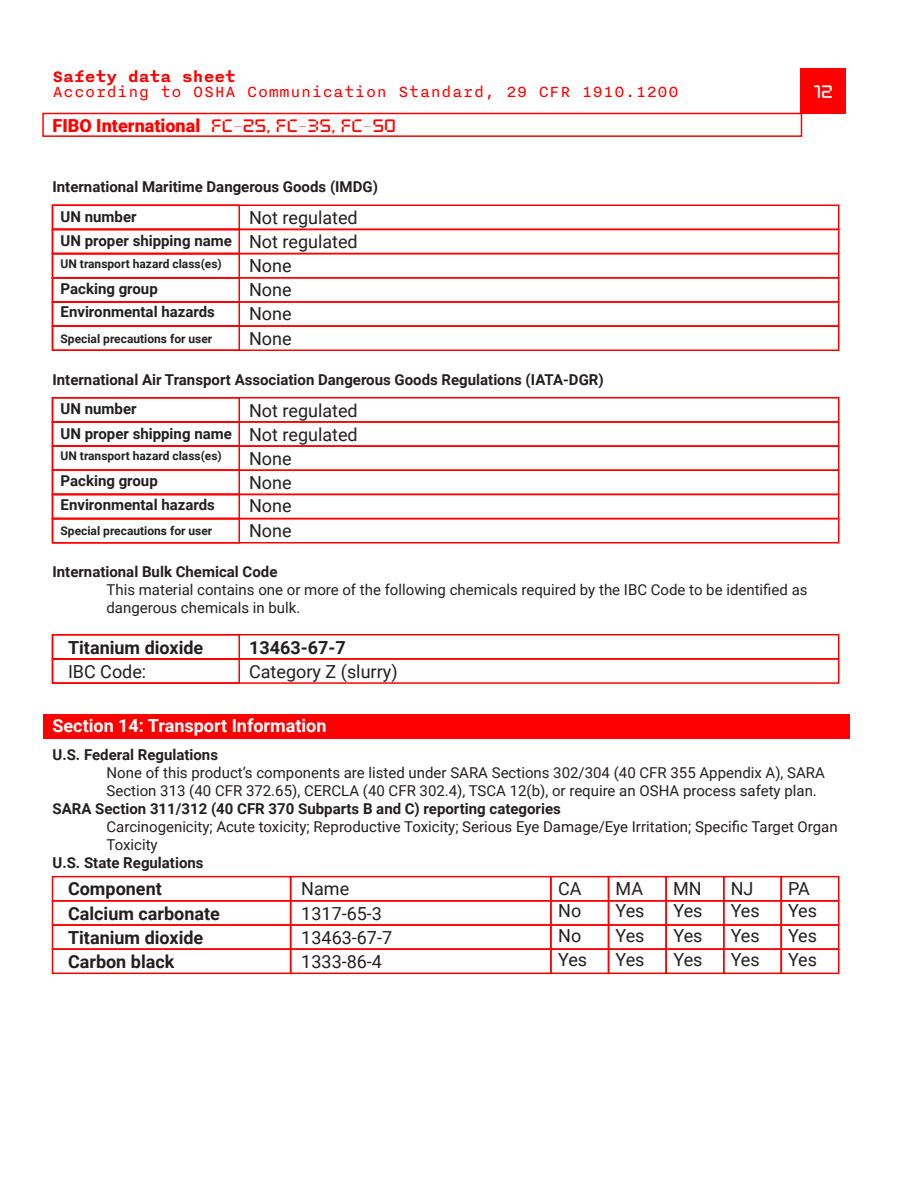
<style>
.page{position:relative;width:918px;height:1188px;background:#fff}
.page>*{position:absolute;margin:0;border:0;box-sizing:border-box;transform-origin:0 0}
.t1{font:18px "Roboto";color:#231f20}
.t2{font:700 18px "Roboto";color:#231f20}
.t3{font:18px "Nitti";color:#f00}
.t4{font:900 18px "Roboto";color:#f00}
.t5{font:700 18px "Roboto";color:#fff}
.t6{font:700 18px "Nitti";color:#f00}
.t7{font:18px "NEOPIXEL";color:#fff}
.t8{font:15px "Roboto";color:#231f20}
.t9{font:700 15px "Roboto";color:#231f20}
.t10{font:700 12px "Roboto";color:#231f20}
.s1{font-family:"NEOPIXEL";font-weight:400}
</style>
<div class="page">
<div style="left:800px;top:68px;width:46px;height:45px;background:#f00"></div>
<div style="left:42px;top:113px;width:760px;height:24px;border:2px solid #f00"></div>
<div style="left:52px;top:205px;width:787px;height:25px;border:2px solid #f00"></div>
<div style="left:52px;top:397px;width:787px;height:26px;border:2px solid #f00"></div>
<div style="left:52px;top:634px;width:787px;height:26px;border:2px solid #f00"></div>
<div style="left:52px;top:229px;width:787px;height:25px;border:2px solid #f00"></div>
<div style="left:52px;top:421px;width:787px;height:26px;border:2px solid #f00"></div>
<div style="left:52px;top:325px;width:787px;height:26px;border:2px solid #f00"></div>
<div style="left:52px;top:518px;width:787px;height:26px;border:2px solid #f00"></div>
<div style="left:52px;top:658px;width:787px;height:26px;border:2px solid #f00"></div>
<div style="left:52px;top:277px;width:787px;height:26px;border:2px solid #f00"></div>
<div style="left:52px;top:470px;width:787px;height:25px;border:2px solid #f00"></div>
<div style="left:52px;top:205px;width:188px;height:25px;border:2px solid #f00"></div>
<div style="left:52px;top:397px;width:188px;height:26px;border:2px solid #f00"></div>
<div style="left:52px;top:634px;width:188px;height:26px;border:2px solid #f00"></div>
<div style="left:52px;top:253px;width:188px;height:26px;border:2px solid #f00"></div>
<div style="left:52px;top:445px;width:188px;height:26px;border:2px solid #f00"></div>
<div style="left:52px;top:229px;width:188px;height:25px;border:2px solid #f00"></div>
<div style="left:52px;top:421px;width:188px;height:26px;border:2px solid #f00"></div>
<div style="left:52px;top:325px;width:188px;height:26px;border:2px solid #f00"></div>
<div style="left:52px;top:518px;width:188px;height:26px;border:2px solid #f00"></div>
<div style="left:52px;top:658px;width:188px;height:26px;border:2px solid #f00"></div>
<div style="left:52px;top:277px;width:188px;height:26px;border:2px solid #f00"></div>
<div style="left:52px;top:470px;width:188px;height:25px;border:2px solid #f00"></div>
<div style="left:43px;top:714px;width:806px;height:24px;background:#f00"></div>
<div style="left:290px;top:876px;width:262px;height:26px;border:2px solid #f00"></div>
<div style="left:550px;top:876px;width:59px;height:26px;border:2px solid #f00"></div>
<div style="left:550px;top:924px;width:59px;height:26px;border:2px solid #f00"></div>
<div style="left:608px;top:876px;width:59px;height:26px;border:2px solid #f00"></div>
<div style="left:665px;top:876px;width:60px;height:26px;border:2px solid #f00"></div>
<div style="left:665px;top:924px;width:60px;height:26px;border:2px solid #f00"></div>
<div style="left:723px;top:876px;width:59px;height:26px;border:2px solid #f00"></div>
<div style="left:723px;top:924px;width:59px;height:26px;border:2px solid #f00"></div>
<div style="left:780px;top:876px;width:59px;height:26px;border:2px solid #f00"></div>
<div style="left:780px;top:924px;width:59px;height:26px;border:2px solid #f00"></div>
<div style="left:290px;top:900px;width:262px;height:26px;border:2px solid #f00"></div>
<div style="left:290px;top:948px;width:262px;height:26px;border:2px solid #f00"></div>
<div style="left:550px;top:900px;width:59px;height:26px;border:2px solid #f00"></div>
<div style="left:550px;top:948px;width:59px;height:26px;border:2px solid #f00"></div>
<div style="left:608px;top:900px;width:59px;height:26px;border:2px solid #f00"></div>
<div style="left:608px;top:948px;width:59px;height:26px;border:2px solid #f00"></div>
<div style="left:665px;top:900px;width:60px;height:26px;border:2px solid #f00"></div>
<div style="left:665px;top:948px;width:60px;height:26px;border:2px solid #f00"></div>
<div style="left:723px;top:900px;width:59px;height:26px;border:2px solid #f00"></div>
<div style="left:723px;top:948px;width:59px;height:26px;border:2px solid #f00"></div>
<div style="left:780px;top:900px;width:59px;height:26px;border:2px solid #f00"></div>
<div style="left:780px;top:948px;width:59px;height:26px;border:2px solid #f00"></div>
<div style="left:52px;top:876px;width:239px;height:26px;border:2px solid #f00"></div>
<div style="left:52px;top:900px;width:239px;height:26px;border:2px solid #f00"></div>
<div style="left:52px;top:948px;width:239px;height:26px;border:2px solid #f00"></div>
<p class="t6" style="left:53px;top:66px;width:185px">Safety data sheet</p>
<p class="t3" style="left:53px;top:81px;width:628px">According to OSHA Communication Standard, 29 CFR 1910.1200</p>
<p class="t4" style="left:53px;top:113px;width:345px">FIBO International <span class="s1">FC-25, FC-35, FC-50</span></p>
<p class="t9" style="left:53px;top:177px;width:327px">International Maritime Dangerous Goods (IMDG)</p>
<p class="t9" style="left:61px;top:206px;width:78px">UN number</p>
<p class="t1" style="left:249px;top:205px;width:110px">Not regulated</p>
<p class="t9" style="left:61px;top:230px;width:173px">UN proper shipping name</p>
<p class="t1" style="left:249px;top:229px;width:110px">Not regulated</p>
<p class="t10" style="left:61px;top:255px;width:163px">UN transport hazard class(es)</p>
<p class="t1" style="left:249px;top:253px;width:44px">None</p>
<p class="t9" style="left:61px;top:278px;width:99px">Packing group</p>
<p class="t1" style="left:249px;top:277px;width:44px">None</p>
<p class="t9" style="left:61px;top:302px;width:156px">Environmental hazards</p>
<p class="t1" style="left:249px;top:300px;width:44px">None</p>
<p class="t10" style="left:61px;top:330px;width:153px">Special precautions for user</p>
<p class="t1" style="left:249px;top:326px;width:44px">None</p>
<p class="t9" style="left:53px;top:369px;width:553px">International Air Transport Association Dangerous Goods Regulations (IATA-DGR)</p>
<p class="t9" style="left:61px;top:399px;width:78px">UN number</p>
<p class="t1" style="left:249px;top:398px;width:110px">Not regulated</p>
<p class="t9" style="left:61px;top:423px;width:173px">UN proper shipping name</p>
<p class="t1" style="left:249px;top:422px;width:110px">Not regulated</p>
<p class="t10" style="left:61px;top:448px;width:163px">UN transport hazard class(es)</p>
<p class="t1" style="left:249px;top:446px;width:44px">None</p>
<p class="t9" style="left:61px;top:470px;width:99px">Packing group</p>
<p class="t1" style="left:249px;top:470px;width:44px">None</p>
<p class="t9" style="left:61px;top:494px;width:156px">Environmental hazards</p>
<p class="t1" style="left:249px;top:493px;width:44px">None</p>
<p class="t10" style="left:61px;top:522px;width:153px">Special precautions for user</p>
<p class="t1" style="left:249px;top:518px;width:44px">None</p>
<p class="t7" style="left:813px;top:82px;width:21px">12</p>
<p class="t9" style="left:53px;top:562px;width:226px">International Bulk Chemical Code</p>
<p class="t8" style="left:107px;top:580px;width:703px">This material contains one or more of the following chemicals required by the IBC Code to be identified as</p>
<p class="t8" style="left:107px;top:598px;width:195px">dangerous chemicals in bulk.</p>
<p class="t2" style="left:68px;top:635px;width:137px">Titanium dioxide</p>
<p class="t2" style="left:249px;top:635px;width:98px">13463-67-7</p>
<p class="t1" style="left:68px;top:659px;width:80px">IBC Code:</p>
<p class="t1" style="left:249px;top:659px;width:150px">Category Z (slurry)</p>
<p class="t5" style="left:53px;top:713px;width:276px">Section 14: Transport Information</p>
<p class="t9" style="left:53px;top:744px;width:167px">U.S. Federal Regulations</p>
<p class="t8" style="left:107px;top:762px;width:720px">None of this product’s components are listed under SARA Sections 302/304 (40 CFR 355 Appendix A), SARA</p>
<p class="t8" style="left:107px;top:780px;width:712px">Section 313 (40 CFR 372.65), CERCLA (40 CFR 302.4), TSCA 12(b), or require an OSHA process safety plan.</p>
<p class="t9" style="left:53px;top:798px;width:510px">SARA Section 311/312 (40 CFR 370 Subparts B and C) reporting categories</p>
<p class="t8" style="left:107px;top:816px;width:733px">Carcinogenicity; Acute toxicity; Reproductive Toxicity; Serious Eye Damage/Eye Irritation; Specific Target Organ</p>
<p class="t8" style="left:107px;top:834px;width:53px">Toxicity</p>
<p class="t9" style="left:53px;top:852px;width:153px">U.S. State Regulations</p>
<p class="t2" style="left:68px;top:876px;width:95px">Component</p>
<p class="t2" style="left:68px;top:925px;width:137px">Titanium dioxide</p>
<p class="t2" style="left:68px;top:901px;width:153px">Calcium carbonate</p>
<p class="t2" style="left:68px;top:949px;width:108px">Carbon black</p>
<p class="t1" style="left:301px;top:876px;width:49px">Name</p>
<p class="t1" style="left:558px;top:876px;width:25px">CA</p>
<p class="t1" style="left:616px;top:876px;width:29px">MA</p>
<p class="t1" style="left:673px;top:876px;width:30px">MN</p>
<p class="t1" style="left:731px;top:876px;width:24px">NJ</p>
<p class="t1" style="left:788px;top:876px;width:23px">PA</p>
<p class="t1" style="left:558px;top:898px;width:25px">No</p>
<p class="t1" style="left:616px;top:898px;width:31px">Yes</p>
<p class="t1" style="left:673px;top:898px;width:31px">Yes</p>
<p class="t1" style="left:731px;top:898px;width:31px">Yes</p>
<p class="t1" style="left:788px;top:898px;width:31px">Yes</p>
<p class="t1" style="left:558px;top:923px;width:25px">No</p>
<p class="t1" style="left:616px;top:923px;width:31px">Yes</p>
<p class="t1" style="left:673px;top:923px;width:31px">Yes</p>
<p class="t1" style="left:731px;top:923px;width:31px">Yes</p>
<p class="t1" style="left:788px;top:923px;width:31px">Yes</p>
<p class="t1" style="left:558px;top:947px;width:31px">Yes</p>
<p class="t1" style="left:616px;top:947px;width:31px">Yes</p>
<p class="t1" style="left:673px;top:947px;width:31px">Yes</p>
<p class="t1" style="left:731px;top:947px;width:31px">Yes</p>
<p class="t1" style="left:788px;top:947px;width:31px">Yes</p>
<p class="t1" style="left:301px;top:901px;width:82px">1317-65-3</p>
<p class="t1" style="left:301px;top:949px;width:82px">1333-86-4</p>
<p class="t1" style="left:301px;top:925px;width:92px">13463-67-7</p>
</div>
